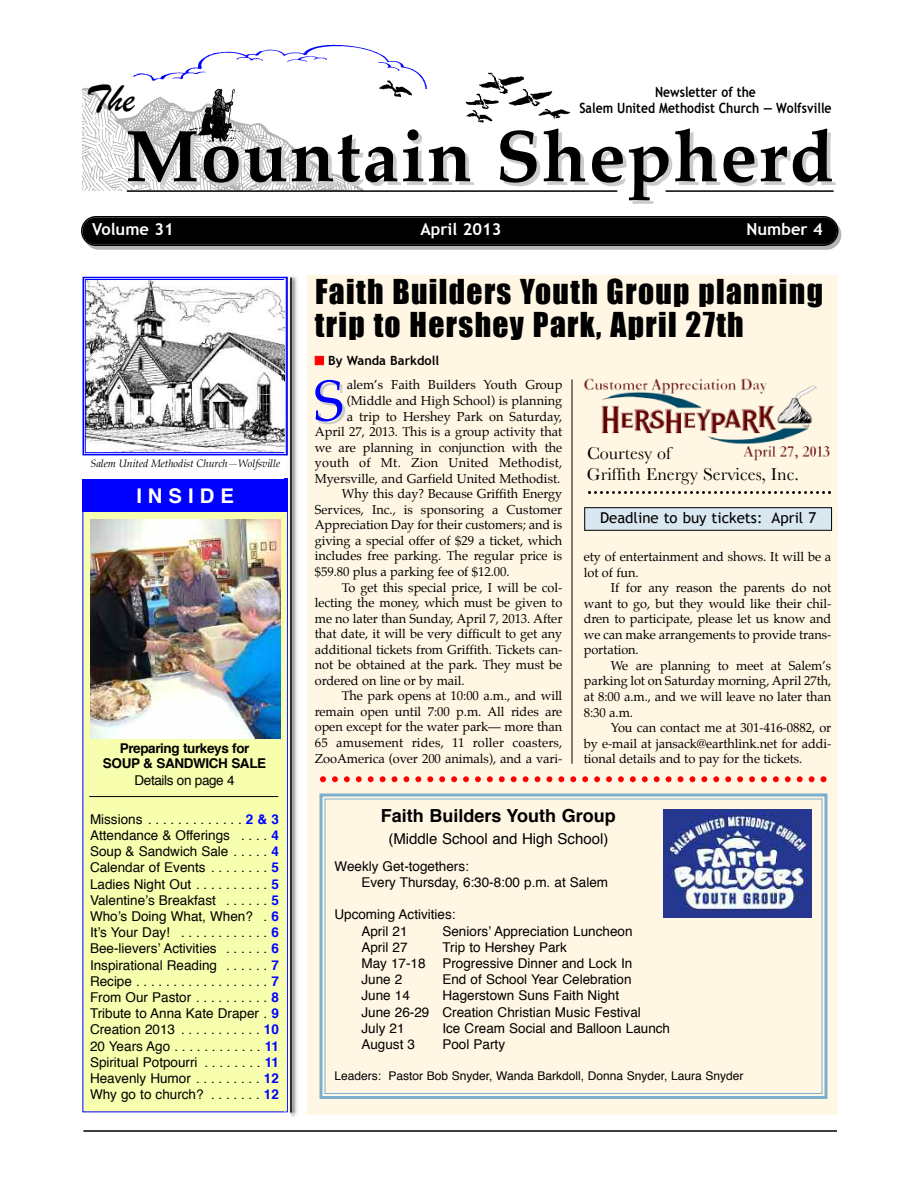
<style>
.page{position:relative;width:918px;height:1188px;background:#fff}
.page>*{position:absolute;margin:0;border:0;box-sizing:border-box;transform-origin:0 0}
.t1{font:700 73.5px "Palatino";letter-spacing:.02em;color:#000}
.t2{font:57.45px "Palatino";color:#00f}
.t3{font:40.5px "Brush Script";color:#000}
.t4{font:31.5px/33px "Impact";letter-spacing:.045em;color:#000}
.t5{font:700 20.25px "Helvetica";letter-spacing:.295em;color:#fff}
.t6{font:18px/21.6px "Baskerville";color:#000}
.t7{font:700 18px "Helvetica";color:#000}
.t8{font:700 16.5px "Trebuchet MS";color:#fff}
.t9{font:15px "Trebuchet MS";color:#000}
.t10{font:15px "Helvetica";color:#000}
.t11{font:700 14.1px/16.5px "Trebuchet MS";color:#000;text-align:center;scale:.86 1}
.t12{font:13.5px/16.2px "Helvetica";color:#000}
.t13{font:700 13.5px/15px "Helvetica";letter-spacing:-.03em;color:#000;text-align:center}
.t14{font:13.5px "Helvetica";letter-spacing:-.03em;color:#000}
.t15{font:12.75px/15.6px "Palatino";letter-spacing:-.005em;color:#000;text-align:justify}
.t16{font:12.75px "Palatino";letter-spacing:.015em;color:#000}
.t17{font:12.75px "Palatino";letter-spacing:.02em;color:#000}
.t18{font:700 12.75px "Trebuchet MS";color:#000}
.t19{font:12px "Helvetica";color:#000}
.t20{font:italic 10.5px "Palatino";letter-spacing:-.005em;color:#000}
.s1{font-weight:700;color:#00f}
.s2{color:#f00}
</style>
<div class="page">
<div style="left:84px;top:220px;width:757px;height:30px;background:#b3b3b3;border-radius:15px"></div>
<img style="left:82px;top:87px;width:282px;height:103px">
<hr style="left:127px;top:190px;width:490px;height:2px;background:#000">
<hr style="left:666px;top:190px;width:168px;height:2px;background:#000">
<svg style="left:81px;top:216px;width:757px;height:30px;background:#050505"></svg>
<hr style="left:83px;top:1130px;width:754px;height:2px;background:#000">
<img style="left:188px;top:88px;width:55px;height:56px">
<img style="left:108px;top:44px;width:319px;height:44px">
<img style="left:377px;top:80px;width:39px;height:17px">
<img style="left:465px;top:72px;width:106px;height:51px">
<div style="left:83px;top:484px;width:204px;height:628px;background:#f7ffaf"></div>
<div style="left:82px;top:479px;width:206px;height:33px;background:#00f"></div>
<hr style="left:89px;top:796px;width:189px;height:1px;background:#000">
<img style="left:87px;top:281px;width:196px;height:170px">
<div style="left:82px;top:277px;width:206px;height:178px;border:2px solid #00f"></div>
<div style="left:85px;top:279px;width:200px;height:174px;border:1px solid #00f"></div>
<img style="left:285px;top:276px;width:13px;height:841px">
<img style="left:285px;top:479px;width:3px;height:633px">
<hr style="left:290px;top:278px;width:2px;height:835px;background:#000">
<div style="left:307px;top:275px;width:530px;height:839px;background:#fff6e3"></div>
<img style="left:90px;top:520px;width:190px;height:218px">
<img style="left:584px;top:378px;width:246px;height:82px">
<hr style="left:572px;top:379px;width:1px;height:385px;background:#000">
<svg style="left:588px;top:491px;width:243px;height:3px"></svg>
<svg style="left:320px;top:776px;width:506px;height:6px"></svg>
<div style="left:585px;top:508px;width:247px;height:22px;background:#d8e7f0"></div>
<div style="left:585px;top:507px;width:247px;height:24px;border:1px solid #000"></div>
<div style="left:320px;top:794px;width:508px;height:305px;border:3px solid #7caece"></div>
<div style="left:325px;top:799px;width:498px;height:295px;border:1px solid #7caece"></div>
<img style="left:664px;top:810px;width:148px;height:107px">
<h3 class="t3" style="left:86px;top:75px;width:51px">The</h3>
<p class="t11" style="left:579px;top:84px;width:295px">Newsletter of the<br>Salem United Methodist Church — Wolfsville</p>
<h1 class="t1" style="left:125px;top:121px;width:710px">Mountain Shepherd</h1>
<p class="t8" style="left:92px;top:220px;width:83px">Volume 31</p>
<p class="t8" style="left:420px;top:220px;width:83px">April 2013</p>
<p class="t8" style="left:747px;top:220px;width:78px">Number 4</p>
<p class="t20" style="left:91px;top:459px;width:191px">Salem United Methodist Church—Wolfsville</p>
<h3 class="t5" style="left:136px;top:488px;width:99px">INSIDE</h3>
<p class="t13" style="left:103px;top:742px;width:165px">Preparing turkeys for<br>SOUP &amp; SANDWICH SALE</p>
<p class="t14" style="left:135px;top:774px;width:102px">Details on page 4</p>
<p class="t12" style="left:90px;top:812px;width:191px;text-align:justify">Missions . . . . . . . . . . . . . <span class="s1">2 &amp; 3<br></span>Attendance &amp; Offerings . . . . <span class="s1">4<br></span>Soup &amp; Sandwich Sale . . . . . <span class="s1">4<br></span>Calendar of Events . . . . . . . . <span class="s1">5<br></span>Ladies Night Out . . . . . . . . . . <span class="s1">5<br></span>Valentine’s Breakfast . . . . . . <span class="s1">5<br></span>Who’s Doing What, When? . <span class="s1">6<br></span>It’s Your Day! . . . . . . . . . . . . <span class="s1">6<br></span>Bee-lievers’ Activities . . . . . . <span class="s1">6<br></span>Inspirational Reading . . . . . . <span class="s1">7<br></span>Recipe . . . . . . . . . . . . . . . . . . <span class="s1">7<br></span>From Our Pastor . . . . . . . . . . <span class="s1">8<br></span>Tribute to Anna Kate Draper . <span class="s1">9<br></span>Creation 2013 . . . . . . . . . . . <span class="s1">10<br></span>20 Years Ago . . . . . . . . . . . . <span class="s1">11<br></span>Spiritual Potpourri . . . . . . . . <span class="s1">11<br></span>Heavenly Humor . . . . . . . . . <span class="s1">12<br></span>Why go to church? . . . . . . . <span class="s1">12</span></p>
<h3 class="t4" style="left:315px;top:274px;width:510px">Faith Builders Youth Group planning trip to Hershey Park, April 27th</h3>
<p class="t18" style="left:315px;top:353px;width:126px"><span class="s2">■</span> By Wanda Barkdoll</p>
<h2 class="t2" style="left:314px;top:373px;width:32px">S</h2>
<p class="t15" style="left:347px;top:378px;width:217px">alem’s Faith Builders Youth Group</p>
<p class="t15" style="left:347px;top:394px;width:217px">(Middle and High School) is planning</p>
<p class="t15" style="left:347px;top:409px;width:217px">a trip to Hershey Park on Saturday,</p>
<p class="t15" style="left:315px;top:425px;width:249px">April 27, 2013. This is a group activity that</p>
<p class="t15" style="left:315px;top:440px;width:249px">we are planning in conjunction with the</p>
<p class="t17" style="left:315px;top:457px;width:249px">youth of Mt. Zion United Methodist,</p>
<p class="t15" style="left:315px;top:471px;width:247px">Myersville, and Garfield United Methodist.</p>
<p class="t15" style="left:342px;top:487px;width:222px">Why this day? Because Griffith Energy</p>
<p class="t15" style="left:315px;top:503px;width:249px">Services, Inc., is sponsoring a Customer</p>
<p class="t15" style="left:315px;top:518px;width:249px">Appreciation Day for their customers; and is</p>
<p class="t15" style="left:315px;top:534px;width:249px">giving a special offer of $29 a ticket, which</p>
<p class="t15" style="left:315px;top:549px;width:249px">includes free parking. The regular price is</p>
<p class="t15" style="left:315px;top:565px;width:196px">$59.80 plus a parking fee of $12.00.</p>
<p class="t15" style="left:342px;top:580px;width:222px">To get this special price, I will be col-</p>
<p class="t15" style="left:315px;top:596px;width:249px">lecting the money, which must be given to</p>
<p class="t15" style="left:315px;top:611px;width:249px">me no later than Sunday, April 7, 2013. After</p>
<p class="t15" style="left:315px;top:627px;width:249px">that date, it will be very difficult to get any</p>
<p class="t15" style="left:315px;top:642px;width:249px">additional tickets from Griffith. Tickets can-</p>
<p class="t15" style="left:315px;top:658px;width:249px">not be obtained at the park. They must be</p>
<p class="t15" style="left:315px;top:674px;width:151px">ordered on line or by mail.</p>
<p class="t15" style="left:342px;top:689px;width:222px">The park opens at 10:00 a.m., and will</p>
<p class="t15" style="left:315px;top:705px;width:249px">remain open until 7:00 p.m. All rides are</p>
<p class="t15" style="left:315px;top:720px;width:249px">open except for the water park— more than</p>
<p class="t16" style="left:315px;top:736px;width:249px">65 amusement rides, 11 roller coasters,</p>
<p class="t15" style="left:315px;top:751px;width:249px">ZooAmerica (over 200 animals), and a vari-</p>
<h3 class="t6" style="left:587px;top:442px;width:213px">Courtesy of<br>Griffith Energy Services, Inc.</h3>
<p class="t9" style="left:600px;top:509px;width:218px">Deadline to buy tickets: April 7</p>
<p class="t15" style="left:584px;top:550px;width:249px">ety of entertainment and shows. It will be a lot of fun.</p>
<p class="t15" style="left:584px;top:581px;width:249px;text-indent:27px">If for any reason the parents do not want to go, but they would like their chil&shy;dren to participate, please let us know and we can make arrangements to provide trans&shy;portation.</p>
<p class="t15" style="left:584px;top:659px;width:249px;text-indent:27px">We are planning to meet at Salem’s parking lot on Saturday morning, April 27th, at 8:00 a.m., and we will leave no later than 8:30 a.m.</p>
<p class="t15" style="left:584px;top:721px;width:249px;text-indent:27px">You can contact me at 301-416-0882, or by e-mail at jansack@earthlink.net for addi&shy;tional details and to pay for the tickets.</p>
<h3 class="t7" style="left:381px;top:808px;width:236px">Faith Builders Youth Group</h3>
<p class="t10" style="left:388px;top:832px;width:222px">(Middle School and High School)</p>
<p class="t12" style="left:361px;top:859px;width:248px;text-indent:-27px">Weekly Get-togethers:<br>Every Thursday, 6:30-8:00 p.m. at Salem</p>
<p class="t12" style="left:361px;top:908px;width:96px;text-indent:-27px">Upcoming Activities:<br>April 21</p>
<p class="t12" style="left:442px;top:924px;width:192px">Seniors’ Appreciation Luncheon</p>
<p class="t12" style="left:361px;top:940px;width:272px;text-indent:81px">Trip to Hershey Park<br>May 17-18 Progressive Dinner and Lock In<br>June 2</p>
<p class="t12" style="left:361px;top:940px;width:48px">April 27</p>
<p class="t12" style="left:442px;top:972px;width:191px">End of School Year Celebration</p>
<p class="t12" style="left:361px;top:989px;width:281px;text-indent:81px">Hagerstown Suns Faith Night<br>June 26-29 Creation Christian Music Festival<br>July 21</p>
<p class="t12" style="left:361px;top:989px;width:50px">June 14</p>
<p class="t12" style="left:442px;top:1021px;width:229px">Ice Cream Social and Balloon Launch</p>
<p class="t12" style="left:361px;top:1037px;width:55px">August 3</p>
<p class="t12" style="left:442px;top:1037px;width:64px">Pool Party</p>
<p class="t19" style="left:334px;top:1071px;width:411px">Leaders: Pastor Bob Snyder, Wanda Barkdoll, Donna Snyder, Laura Snyder</p>
</div>
